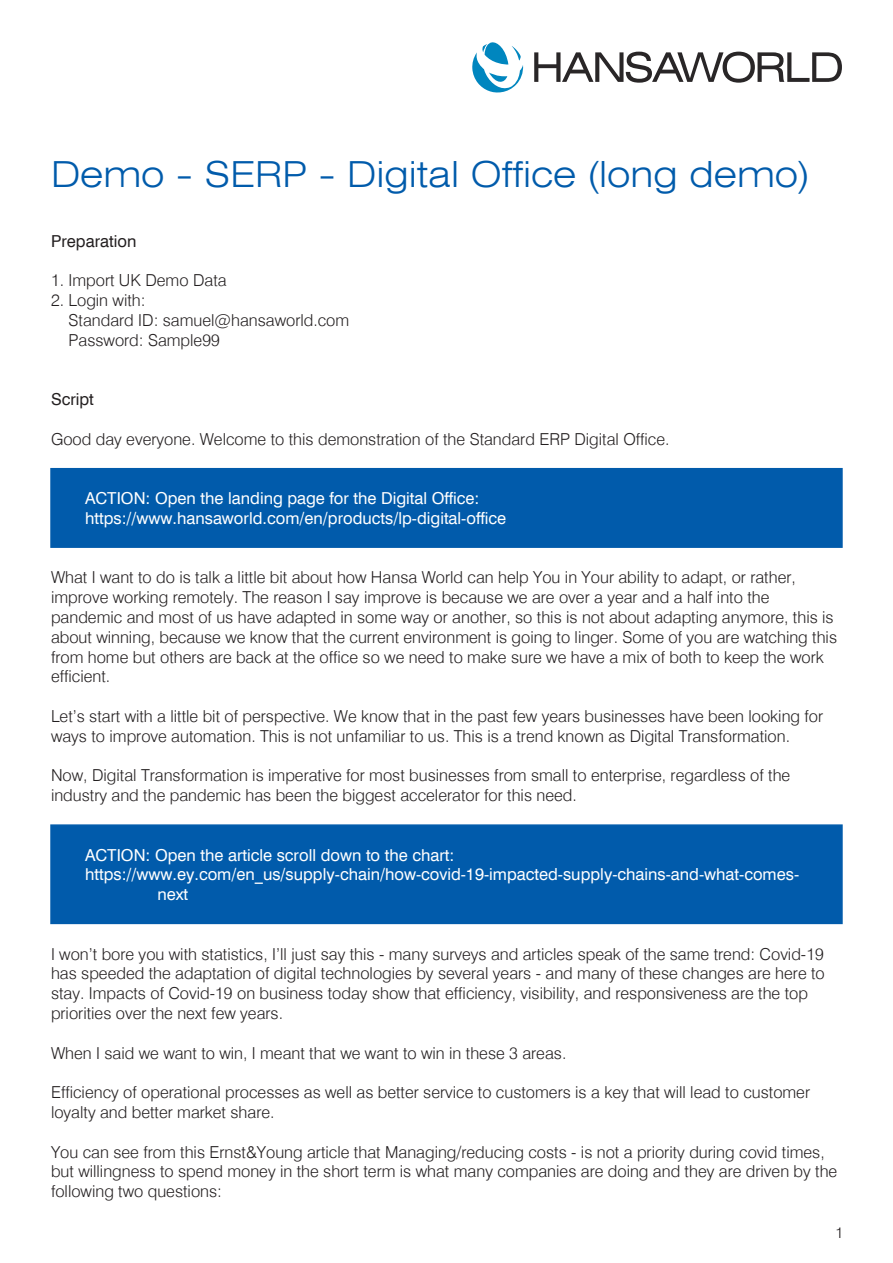
<style>
.page{position:relative;width:893px;height:1263px;background:#fff}
.page>*{position:absolute;margin:0;border:0;box-sizing:border-box;transform-origin:0 0}
.t1{font:36px "Swiss Delux Light Extended";color:#015bab}
.Body{font:300 16.5px/19.8px "Swiss Delux";color:#231f20}
.action{font:16.5px/19.8px "Swiss Delux Roman";color:#fff}
.Body-2{font:16.5px "Swiss Delux Roman";color:#231f20}
.t2{font:300 15px "Swiss Delux";color:#231f20}
</style>
<div class="page">
<svg style="left:472px;top:42px;width:52px;height:51px"></svg>
<svg style="left:534px;top:52px;width:308px;height:31px"></svg>
<div style="left:50px;top:468px;width:793px;height:80px;background:#015bab;border:2px solid #015bab"></div>
<div style="left:50px;top:824px;width:793px;height:100px;background:#015bab;border:2px solid #015bab"></div>
<p class="t1" style="left:51px;top:153px;width:760px">Demo - SERP - Digital Office (long demo)</p>
<p class="Body-2" style="left:51px;top:231px;width:87px">Preparation</p>
<p class="Body" style="left:51px;top:271px;width:177px">1. Import UK Demo Data</p>
<p class="Body" style="left:51px;top:291px;width:96px">2. Login with:</p>
<p class="Body" style="left:69px;top:310px;width:282px">Standard ID: samuel@hansaworld.com</p>
<p class="Body" style="left:69px;top:330px;width:153px">Password: Sample99</p>
<p class="Body-2" style="left:51px;top:389px;width:44px">Script</p>
<p class="Body" style="left:51px;top:429px;width:620px">Good day everyone. Welcome to this demonstration of the Standard ERP Digital Office.</p>
<p class="action" style="left:85px;top:489px;width:396px">ACTION: Open the landing page for the Digital Office:</p>
<p class="action" style="left:85px;top:509px;width:422px">https://www.hansaworld.com/en/products/lp-digital-office</p>
<p class="Body" style="left:51px;top:568px;width:788px">What I want to do is talk a little bit about how Hansa World can help You in Your ability to adapt, or rather, improve working remotely. The reason I say improve is because we are over a year and a half into the pandemic and most of us have adapted in some way or another, so this is not about adapting anymore, this is about winning, because we know that the current environment is going to linger. Some of you are watching this from home but others are back at the office so we need to make sure we have a mix of both to keep the work efficient.</p>
<p class="Body" style="left:51px;top:706px;width:774px">Let’s start with a little bit of perspective. We know that in the past few years businesses have been looking for ways to improve automation. This is not unfamiliar to us. This is a trend known as Digital Transformation.</p>
<p class="Body" style="left:51px;top:766px;width:741px">Now, Digital Transformation is imperative for most businesses from small to enterprise, regardless of the industry and the pandemic has been the biggest accelerator for this need.</p>
<p class="action" style="left:85px;top:845px;width:371px">ACTION: Open the article scroll down to the chart:</p>
<p class="action" style="left:157px;top:865px;width:643px;text-indent:-72px">https://www.ey.com/en_us/supply-chain/how-covid-19-impacted-supply-chains-and-what-comes&shy;next</p>
<p class="Body" style="left:51px;top:944px;width:775px">I won’t bore you with statistics, I’ll just say this - many surveys and articles speak of the same trend: Covid-19 has speeded the adaptation of digital technologies by several years - and many of these changes are here to stay. Impacts of Covid-19 on business today show that efficiency, visibility, and responsiveness are the top priorities over the next few years.</p>
<p class="Body" style="left:51px;top:1043px;width:517px">When I said we want to win, I meant that we want to win in these 3 areas.</p>
<p class="Body" style="left:51px;top:1083px;width:761px">Efficiency of operational processes as well as better service to customers is a key that will lead to customer loyalty and better market share.</p>
<p class="Body" style="left:51px;top:1142px;width:788px">You can see from this Ernst&amp;Young article that Managing/reducing costs - is not a priority during covid times, but willingness to spend money in the short term is what many companies are doing and they are driven by the following two questions:</p>
<p class="t2" style="left:835px;top:1223px;width:9px">1</p>
</div>
